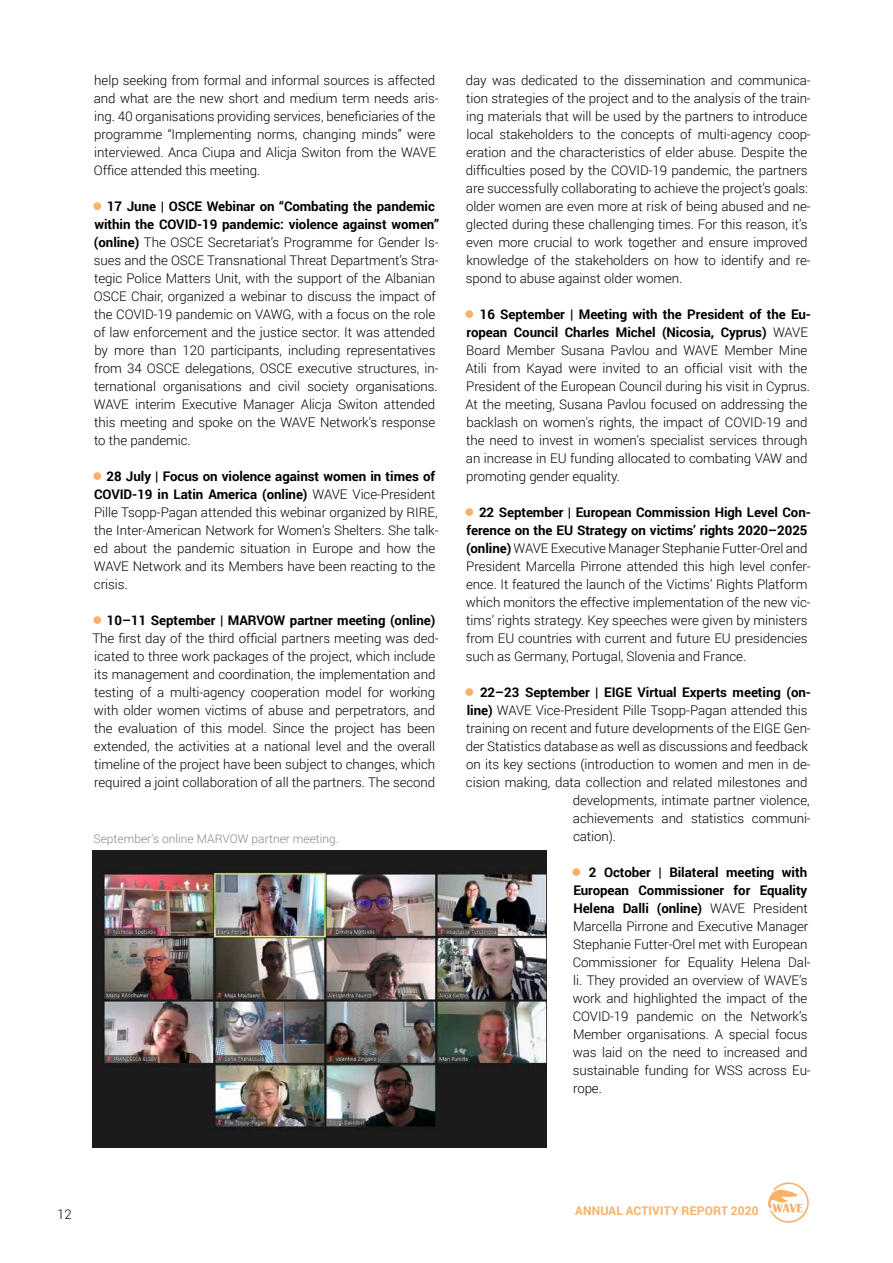
<style>
.page{position:relative;width:893px;height:1263px;background:#fff}
.page>*{position:absolute;margin:0;border:0;box-sizing:border-box;transform-origin:0 0}
.t1{font:300 13.35px/18px "Roboto";letter-spacing:-.005em;color:#000}
.t2{font:700 13.35px "Roboto";letter-spacing:-.005em;color:#000}
.t3{font:300 12px "Roboto";color:#878787}
.t4{font:700 12px "Roboto";letter-spacing:.015em;color:#f8b166}
.s1{color:#f8b166}
.s2{font-weight:700}
</style>
<div class="page">
<svg style="left:768px;top:1182px;width:41px;height:41px"></svg>
<img style="left:93px;top:850px;width:454px;height:297px">
<p class="t1" style="left:94px;top:71px;width:346px">help seeking from formal and informal sources is affected and what are the new short and medium term needs aris&shy;ing. 40 organisations providing services, beneficiaries of the programme “Implementing norms, changing minds” were interviewed. Anca Ciupa and Alicja Switon from the WAVE Office attended this meeting.</p>
<p class="t1" style="left:93px;top:197px;width:348px"><span class="s1">●</span> <span class="s2">17 June | OSCE Webinar on “Combating the pandemic within the COVID-19 pandemic: violence against women” (online)</span> The OSCE Secretariat’s Programme for Gender Is&shy;sues and the OSCE Transnational Threat Department’s Stra&shy;tegic Police Matters Unit, with the support of the Albanian OSCE Chair, organized a webinar to discuss the impact of the COVID-19 pandemic on VAWG, with a focus on the role of law enforcement and the justice sector. It was attended by more than 120 participants, including representatives from 34 OSCE delegations, OSCE executive structures, in&shy;ternational organisations and civil society organisations.<br>WAVE interim Executive Manager Alicja Switon attended this meeting and spoke on the WAVE Network’s response to the pandemic.</p>
<p class="t1" style="left:93px;top:467px;width:348px"><span class="s1">●</span> <span class="s2">28 July | Focus on violence against women in times of COVID-19 in Latin America (online)</span> WAVE Vice-President Pille Tsopp-Pagan attended this webinar organized by RIRE, the Inter-American Network for Women’s Shelters. She talk&shy;ed about the pandemic situation in Europe and how the WAVE Network and its Members have been reacting to the crisis.</p>
<p class="t1" style="left:92px;top:611px;width:348px"><span class="s1">●</span> <span class="s2">10–11 September | MARVOW partner meeting (online)<br></span>The first day of the third official partners meeting was ded&shy;icated to three work packages of the project, which include its management and coordination, the implementation and testing of a multi-agency cooperation model for working with older women victims of abuse and perpetrators, and the evaluation of this model. Since the project has been extended, the activities at a national level and the overall timeline of the project have been subject to changes, which required a joint collaboration of all the partners. The second</p>
<p class="t3" style="left:94px;top:830px;width:247px">September’s online MARVOW partner meeting.</p>
<p class="t1" style="left:466px;top:71px;width:346px">day was dedicated to the dissemination and communica&shy;tion strategies of the project and to the analysis of the train&shy;ing materials that will be used by the partners to introduce local stakeholders to the concepts of multi-agency coop&shy;eration and the characteristics of elder abuse. Despite the difficulties posed by the COVID-19 pandemic, the partners are successfully collaborating to achieve the project’s goals: older women are even more at risk of being abused and ne&shy;glected during these challenging times. For this reason, it’s even more crucial to work together and ensure improved knowledge of the stakeholders on how to identify and re&shy;spond to abuse against older women.</p>
<p class="t1" style="left:465px;top:305px;width:348px"><span class="s1">●</span> <span class="s2">16 September | Meeting with the President of the Eu&shy;ropean Council Charles Michel (Nicosia, Cyprus)</span> WAVE Board Member Susana Pavlou and WAVE Member Mine Atili from Kayad were invited to an official visit with the President of the European Council during his visit in Cyprus.<br>At the meeting, Susana Pavlou focused on addressing the backlash on women's rights, the impact of COVID-19 and the need to invest in women's specialist services through an increase in EU funding allocated to combating VAW and promoting gender equality.</p>
<p class="t1" style="left:465px;top:503px;width:348px"><span class="s1">●</span> <span class="s2">22 September | European Commission High Level Con&shy;ference on the EU Strategy on victims’ rights 2020–2025 (online)</span> WAVE Executive Manager Stephanie Futter-Orel and President Marcella Pirrone attended this high level confer&shy;ence. It featured the launch of the Victims’ Rights Platform which monitors the effective implementation of the new vic&shy;tims’ rights strategy. Key speeches were given by ministers from EU countries with current and future EU presidencies such as Germany, Portugal, Slovenia and France.</p>
<p class="t2" style="left:465px;top:683px;width:348px"><span class="s1">●</span> 22–23 September | EIGE Virtual Experts meeting (on-</p>
<p class="t1" style="left:467px;top:701px;width:342px"><span class="s2">line)</span> WAVE Vice-President Pille Tsopp-Pagan attended this</p>
<p class="t1" style="left:466px;top:719px;width:346px">training on recent and future developments of the EIGE Gen-</p>
<p class="t1" style="left:466px;top:737px;width:343px">der Statistics database as well as discussions and feedback</p>
<p class="t1" style="left:466px;top:755px;width:346px">on its key sections (introduction to women and men in de-</p>
<p class="t1" style="left:466px;top:773px;width:343px">cision making, data collection and related milestones and</p>
<p class="t1" style="left:573px;top:791px;width:238px">developments, intimate partner violence,</p>
<p class="t1" style="left:573px;top:809px;width:239px">achievements and statistics communi-</p>
<p class="t1" style="left:573px;top:827px;width:45px">cation).</p>
<p class="t1" style="left:571px;top:863px;width:241px"><span class="s1">●</span> <span class="s2">2 October | Bilateral meeting with European Commissioner for Equality Helena Dalli (online)</span> WAVE President Marcella Pirrone and Executive Manager Stephanie Futter-Orel met with European Commissioner for Equality Helena Dal&shy;li. They provided an overview of WAVE’s work and highlighted the impact of the COVID-19 pandemic on the Network’s Member organisations. A special focus was laid on the need to increased and sustainable funding for WSS across Eu&shy;rope.</p>
<p class="t1" style="left:57px;top:1205px;width:16px">12</p>
<p class="t4" style="left:575px;top:1202px;width:185px">ANNUAL ACTIVITY REPORT 2020</p>
</div>
